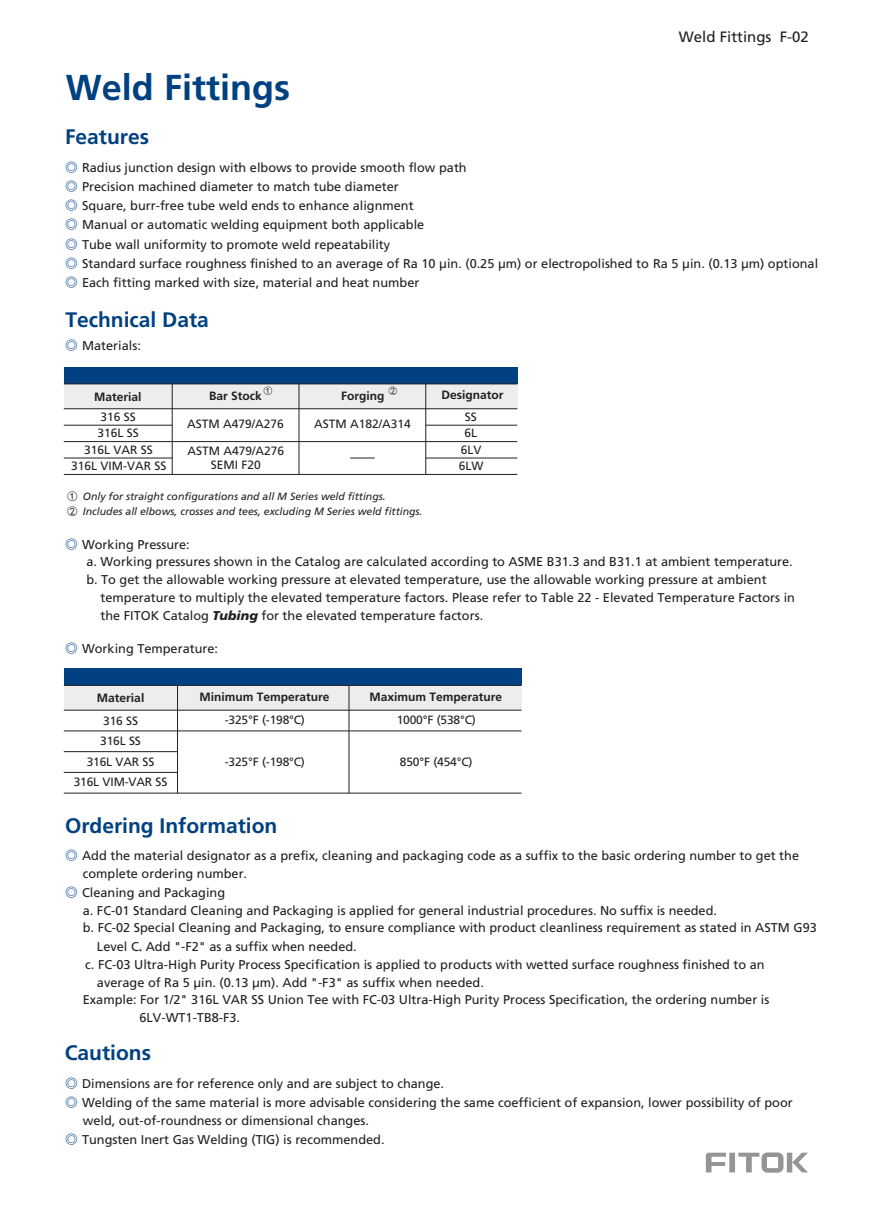
<style>
.page{position:relative;width:893px;height:1212px;background:#fff}
.page>*{position:absolute;margin:0;border:0;box-sizing:border-box;transform-origin:0 0}
.t1{font:300 36px "Frutiger CE";color:#014181}
.t2{font:300 21px "Frutiger CE";color:#014181}
.t3{font:15px "Frutiger CE";color:#231f20}
.t4{font:12.75px/19.2px "Frutiger CE";color:#231f20}
.t5{font:12px/16.4px "Frutiger CE";color:#231f20;text-align:center}
.t6{font:300 12px "Frutiger CE";color:#231f20}
.t7{font:italic 10.5px "Frutiger CE";color:#231f20}
.t8{font:10.5px "Sim Hei";color:#231f20}
.t9{font:9px "Sim Hei";color:#231f20}
.s1{font-family:"Hiragino Sans GB W6";color:#014181}
.s2{font-weight:700;font-style:italic}
.s3{font-family:"Hiragino Sans GB W6";font-size:12.3px}
</style>
<div class="page">
<svg style="left:706px;top:1152px;width:102px;height:21px"></svg>
<div style="left:64px;top:367px;width:453px;height:17px;background:#014181"></div>
<div style="left:64px;top:384px;width:453px;height:25px;background:#ecedee"></div>
<hr style="left:64px;top:408px;width:453px;height:1px;background:#231f20">
<hr style="left:64px;top:441px;width:453px;height:1px;background:#231f20">
<hr style="left:64px;top:474px;width:453px;height:1px;background:#231f20">
<hr style="left:172px;top:384px;width:1px;height:90px;background:#231f20">
<hr style="left:299px;top:384px;width:1px;height:90px;background:#231f20">
<hr style="left:425px;top:384px;width:1px;height:90px;background:#231f20">
<hr style="left:426px;top:458px;width:91px;height:1px;background:#231f20">
<svg style="left:350px;top:458px;width:25px;height:1px"></svg>
<hr style="left:426px;top:425px;width:91px;height:1px;background:#231f20">
<hr style="left:64px;top:458px;width:108px;height:1px;background:#231f20">
<hr style="left:64px;top:425px;width:108px;height:1px;background:#231f20">
<hr style="left:64px;top:384px;width:453px;height:1px;background:#231f20">
<div style="left:64px;top:668px;width:458px;height:17px;background:#014181"></div>
<div style="left:64px;top:685px;width:458px;height:25px;background:#ecedee"></div>
<hr style="left:64px;top:710px;width:458px;height:1px;background:#231f20">
<hr style="left:64px;top:731px;width:458px;height:1px;background:#231f20">
<hr style="left:177px;top:685px;width:1px;height:108px;background:#231f20">
<hr style="left:349px;top:685px;width:1px;height:108px;background:#231f20">
<hr style="left:64px;top:751px;width:114px;height:1px;background:#231f20">
<hr style="left:64px;top:772px;width:114px;height:1px;background:#231f20">
<hr style="left:64px;top:793px;width:458px;height:1px;background:#231f20">
<hr style="left:64px;top:685px;width:458px;height:1px;background:#231f20">
<h1 class="t1" style="left:66px;top:73px;width:226px">Weld Fittings</h1>
<h2 class="t2" style="left:65px;top:128px;width:86px">Features</h2>
<p class="t3" style="left:679px;top:31px;width:132px">Weld Fittings F-02</p>
<p class="t4" style="left:65px;top:158px;width:755px"><span class="s1">◎</span> Radius junction design with elbows to provide smooth flow path<br><span class="s1">◎</span> Precision machined diameter to match tube diameter<br><span class="s1">◎</span> Square, burr-free tube weld ends to enhance alignment<br><span class="s1">◎</span> Manual or automatic welding equipment both applicable<br><span class="s1">◎</span> Tube wall uniformity to promote weld repeatability<br><span class="s1">◎</span> Standard surface roughness finished to an average of Ra 10 μin. (0.25 μm) or electropolished to Ra 5 μin. (0.13 μm) optional <span class="s1">◎</span> Each fitting marked with size, material and heat number</p>
<h2 class="t2" style="left:65px;top:312px;width:145px">Technical Data</h2>
<p class="t4" style="left:65px;top:337px;width:77px"><span class="s1">◎</span> Materials:</p>
<p class="t9" style="left:264px;top:386px;width:10px">①</p>
<p class="t9" style="left:389px;top:386px;width:10px">②</p>
<p class="t6" style="left:94px;top:392px;width:49px">Material</p>
<p class="t6" style="left:209px;top:391px;width:54px">Bar Stock</p>
<p class="t6" style="left:341px;top:391px;width:45px">Forging</p>
<p class="t6" style="left:441px;top:390px;width:64px">Designator</p>
<p class="t5" style="left:459px;top:410px;width:26px">SS<br>6L<br>6LV<br>6LW</p>
<p class="t5" style="left:71px;top:410px;width:97px">316 SS<br>316L SS<br>316L VAR SS<br>316L VIM-VAR SS</p>
<p class="t5" style="left:187px;top:417px;width:98px">ASTM A479/A276</p>
<p class="t5" style="left:314px;top:417px;width:98px">ASTM A182/A314</p>
<p class="t5" style="left:188px;top:445px;width:98px;line-height:13.8px">ASTM A479/A276<br>SEMI F20</p>
<p class="t8" style="left:67px;top:491px;width:12px">①</p>
<p class="t7" style="left:83px;top:492px;width:304px">Only for straight configurations and all M Series weld fittings.</p>
<p class="t8" style="left:67px;top:506px;width:12px">②</p>
<p class="t7" style="left:83px;top:507px;width:341px">Includes all elbows, crosses and tees, excluding M Series weld fittings.</p>
<p class="t4" style="left:86px;top:536px;width:708px;line-height:17.7px;text-indent:-21px"><span class="s1">◎</span> Working Pressure:<br>a. Working pressures shown in the Catalog are calculated according to ASME B31.3 and B31.1 at ambient temperature. b. To get the allowable working pressure at elevated temperature, use the allowable working pressure at ambient</p>
<p class="t4" style="left:101px;top:589px;width:696px;line-height:18px">temperature to multiply the elevated temperature factors. Please refer to Table 22 - Elevated Temperature Factors in the FITOK Catalog <span class="s2">Tubing</span> for the elevated temperature factors.</p>
<p class="t4" style="left:65px;top:640px;width:155px"><span class="s1">◎</span> Working Temperature:</p>
<p class="t6" style="left:97px;top:693px;width:49px">Material</p>
<p class="t6" style="left:199px;top:692px;width:132px">Minimum Temperature</p>
<p class="t6" style="left:370px;top:692px;width:134px">Maximum Temperature</p>
<p class="t5" style="left:103px;top:713px;width:36px">316 SS</p>
<p class="t5" style="left:225px;top:713px;width:82px">-325°F (-198°C)</p>
<p class="t5" style="left:397px;top:713px;width:81px">1000°F (538°C)</p>
<p class="t5" style="left:87px;top:732px;width:69px;line-height:20.7px">316L SS<br>316L VAR SS</p>
<p class="t5" style="left:225px;top:754px;width:82px">-325°F (-198°C)</p>
<p class="t5" style="left:400px;top:754px;width:74px">850°F (454°C)</p>
<p class="t5" style="left:74px;top:775px;width:95px">316L VIM-VAR SS</p>
<h2 class="t2" style="left:65px;top:817px;width:214px">Ordering Information</h2>
<p class="t4" style="left:65px;top:847px;width:736px"><span class="s1">◎</span> Add the material designator as a prefix, cleaning and packaging code as a suffix to the basic ordering number to get the</p>
<p class="t4" style="left:65px;top:884px;width:162px"><span class="s1">◎</span> Cleaning and Packaging</p>
<p class="t4" style="left:83px;top:902px;width:636px">a. FC-01 Standard Cleaning and Packaging is applied for general industrial procedures. No suffix is needed.</p>
<p class="t4" style="left:83px;top:919px;width:736px">b. FC-02 Special Cleaning and Packaging, to ensure compliance with product cleanliness requirement as stated in ASTM G93</p>
<p class="t4" style="left:97px;top:938px;width:261px">Level C<span class="s3">.</span> Add "-F2" as a suffix when needed.</p>
<p class="t4" style="left:85px;top:956px;width:681px">c. FC-03 Ultra-High Purity Process Specification is applied to products with wetted surface roughness finished to an</p>
<p class="t4" style="left:97px;top:973px;width:388px">average of Ra 5 μin. (0.13 μm). Add "-F3" as suffix when needed.</p>
<p class="t4" style="left:83px;top:991px;width:688px">Example: For 1/2" 316L VAR SS Union Tee with FC-03 Ultra-High Purity Process Specification, the ordering number is</p>
<p class="t4" style="left:140px;top:1009px;width:102px">6LV-WT1-TB8-F3.</p>
<h2 class="t2" style="left:65px;top:1044px;width:88px">Cautions</h2>
<p class="t4" style="left:65px;top:1075px;width:729px"><span class="s1">◎</span> Dimensions are for reference only and are subject to change.<br><span class="s1">◎</span> Welding of the same material is more advisable considering the same coefficient of expansion, lower possibility of poor</p>
<p class="t4" style="left:65px;top:1131px;width:321px"><span class="s1">◎</span> Tungsten Inert Gas Welding (TIG) is recommended.</p>
<p class="t4" style="left:83px;top:865px;width:166px">complete ordering number.</p>
<p class="t4" style="left:83px;top:1112px;width:288px">weld, out-of-roundness or dimensional changes.</p>
</div>
